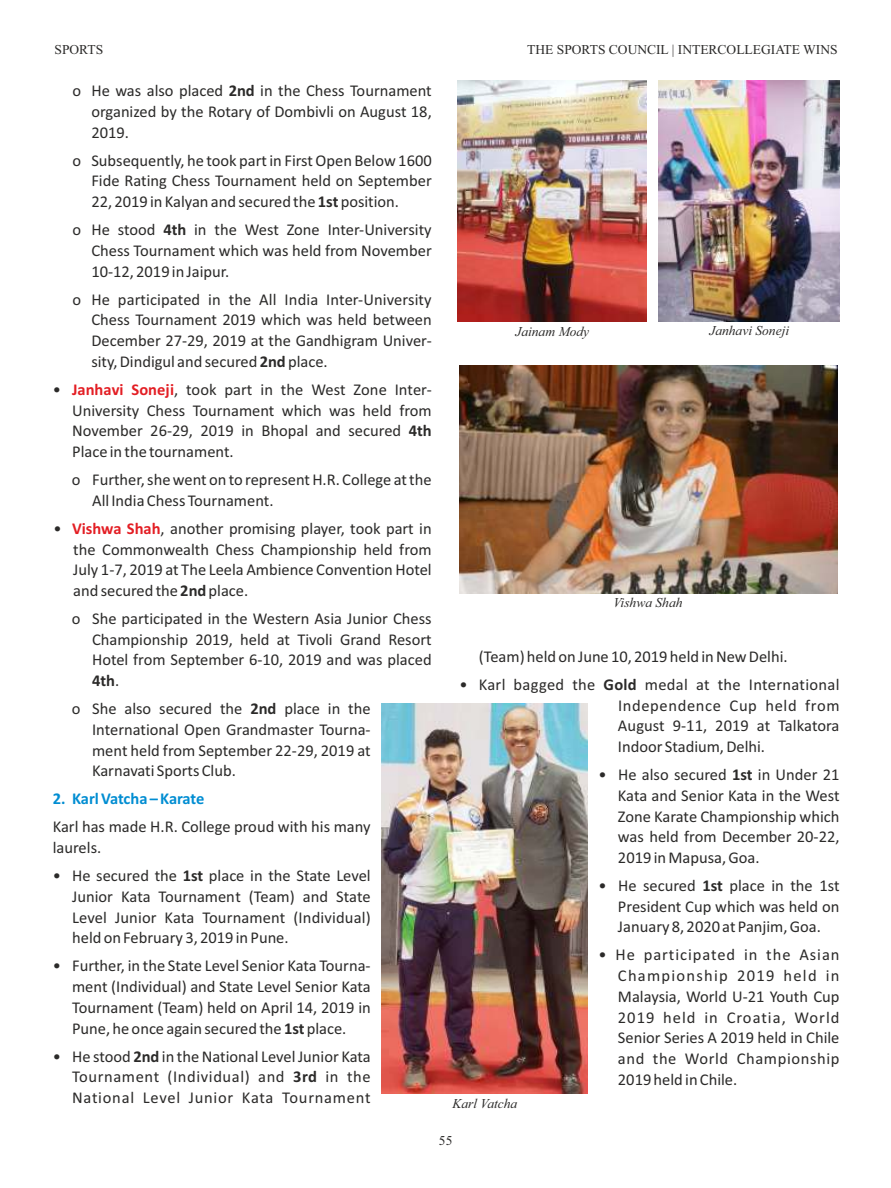
<style>
.page{position:relative;width:891px;height:1188px;background:#fff}
.page>*{position:absolute;margin:0;border:0;box-sizing:border-box;transform-origin:0 0}
.t1{font:16.5px/20.7px "Calibri";color:#2b2a29;text-align:justify}
.t2{font:700 16.5px "Calibri";letter-spacing:-.01em;color:#008dd2}
.t3{font:13.5px "Times New Roman";color:#2b2a29}
.t4{font:italic 13.5px "Times New Roman";color:#2b2a29}
.s1{font-weight:700}
.s2{font-weight:700;color:#e31e24}
</style>
<div class="page">
<img style="left:658px;top:80px;width:182px;height:242px">
<img style="left:457px;top:80px;width:190px;height:242px">
<img style="left:382px;top:704px;width:206px;height:389px">
<img style="left:459px;top:366px;width:379px;height:228px">
<p class="t3" style="left:55px;top:44px;width:50px">SPORTS</p>
<p class="t3" style="left:527px;top:45px;width:312px">THE SPORTS COUNCIL | INTERCOLLEGIATE WINS</p>
<p class="t1" style="left:91px;top:82px;width:342px;text-indent:-19px">o He was also placed <span class="s1">2nd</span> in the Chess Tournament organized by the Rotary of Dombivli on August 18, 2019.</p>
<p class="t1" style="left:91px;top:151px;width:342px;text-indent:-19px">o Subsequently, he took part in First Open Below 1600<br>Fide Rating Chess Tournament held on September 22, 2019 in Kalyan and secured the <span class="s1">1st</span> position.</p>
<p class="t1" style="left:91px;top:221px;width:342px;text-indent:-19px">o He stood <span class="s1">4th</span> in the West Zone Inter-University Chess Tournament which was held from November 10-12, 2019 in Jaipur.</p>
<p class="t1" style="left:91px;top:290px;width:342px;text-indent:-19px">o He participated in the All India Inter-University Chess Tournament 2019 which was held between December 27-29, 2019 at the Gandhigram Univer&shy;sity, Dindigul and secured <span class="s1">2nd</span> place.</p>
<p class="t1" style="left:72px;top:380px;width:361px;text-indent:-19px">• <span class="s2">Janhavi Soneji</span>, took part in the West Zone Inter-University Chess Tournament which was held from November 26-29, 2019 in Bhopal and secured <span class="s1">4th </span>Place in the tournament.</p>
<p class="t1" style="left:92px;top:471px;width:341px;text-indent:-20px">o Further, she went on to represent H.R. College at the<br>All India Chess Tournament.</p>
<p class="t1" style="left:73px;top:519px;width:360px;text-indent:-20px">• <span class="s2">Vishwa Shah</span>, another promising player, took part in the Commonwealth Chess Championship held from July 1-7, 2019 at The Leela Ambience Convention Hotel and secured the <span class="s1">2nd</span> place.</p>
<p class="t1" style="left:92px;top:610px;width:341px;text-indent:-20px">o She participated in the Western Asia Junior Chess Championship 2019, held at Tivoli Grand Resort Hotel from September 6-10, 2019 and was placed <span class="s1">4th</span>.</p>
<p class="t1" style="left:92px;top:700px;width:280px;text-indent:-20px">o She also secured the <span class="s1">2nd</span> place in the International Open Grandmaster Tourna&shy;ment held from September 22-29, 2019 at Karnavati Sports Club.</p>
<p class="t2" style="left:53px;top:792px;width:153px">2. Karl Vatcha – Karate</p>
<p class="t1" style="left:53px;top:818px;width:319px">Karl has made H.R. College proud with his many laurels.</p>
<p class="t1" style="left:72px;top:867px;width:300px;text-indent:-19px">• He secured the <span class="s1">1st</span> place in the State Level Junior Kata Tournament (Team) and State Level Junior Kata Tournament (Individual) held on February 3, 2019 in Pune.</p>
<p class="t1" style="left:72px;top:957px;width:300px;text-indent:-19px">• Further, in the State Level Senior Kata Tourna&shy;ment (Individual) and State Level Senior Kata Tournament (Team) held on April 14, 2019 in Pune, he once again secured the <span class="s1">1st</span> place.</p>
<p class="t1" style="left:72px;top:1047px;width:300px;text-indent:-19px">• He stood <span class="s1">2nd</span> in the National Level Junior Kata Tournament (Individual) and <span class="s1">3rd</span> in the National Level Junior Kata Tournament</p>
<p class="t4" style="left:515px;top:326px;width:75px">Jainam Mody</p>
<p class="t4" style="left:709px;top:326px;width:81px">Janhavi Soneji</p>
<p class="t4" style="left:613px;top:598px;width:71px">Vishwa Shah</p>
<p class="t1" style="left:479px;top:647px;width:310px">(Team) held on June 10, 2019 held in New Delhi.</p>
<p class="t1" style="left:618px;top:675px;width:223px;text-indent:-159px">• Karl bagged the <span class="s1">Gold</span> medal at the International Independence Cup held from August 9-11, 2019 at Talkatora Indoor Stadium, Delhi.</p>
<p class="t1" style="left:618px;top:766px;width:223px;text-indent:-19px">• He also secured <span class="s1">1st</span> in Under 21<br>Kata and Senior Kata in the West Zone Karate Championship which was held from December 20-22, 2019 in Mapusa, Goa.</p>
<p class="t1" style="left:618px;top:877px;width:223px;text-indent:-19px">• He secured <span class="s1">1st</span> place in the 1st President Cup which was held on January 8, 2020 at Panjim, Goa.</p>
<p class="t1" style="left:618px;top:946px;width:223px;text-indent:-19px">• He participated in the Asian Championship 2019 held in Malaysia, World U-21 Youth Cup 2019 held in Croatia, World Senior Series A 2019 held in Chile and the World Championship 2019 held in Chile.</p>
<p class="t4" style="left:452px;top:1099px;width:66px">Karl Vatcha</p>
<p class="t3" style="left:439px;top:1135px;width:15px">55</p>
</div>
